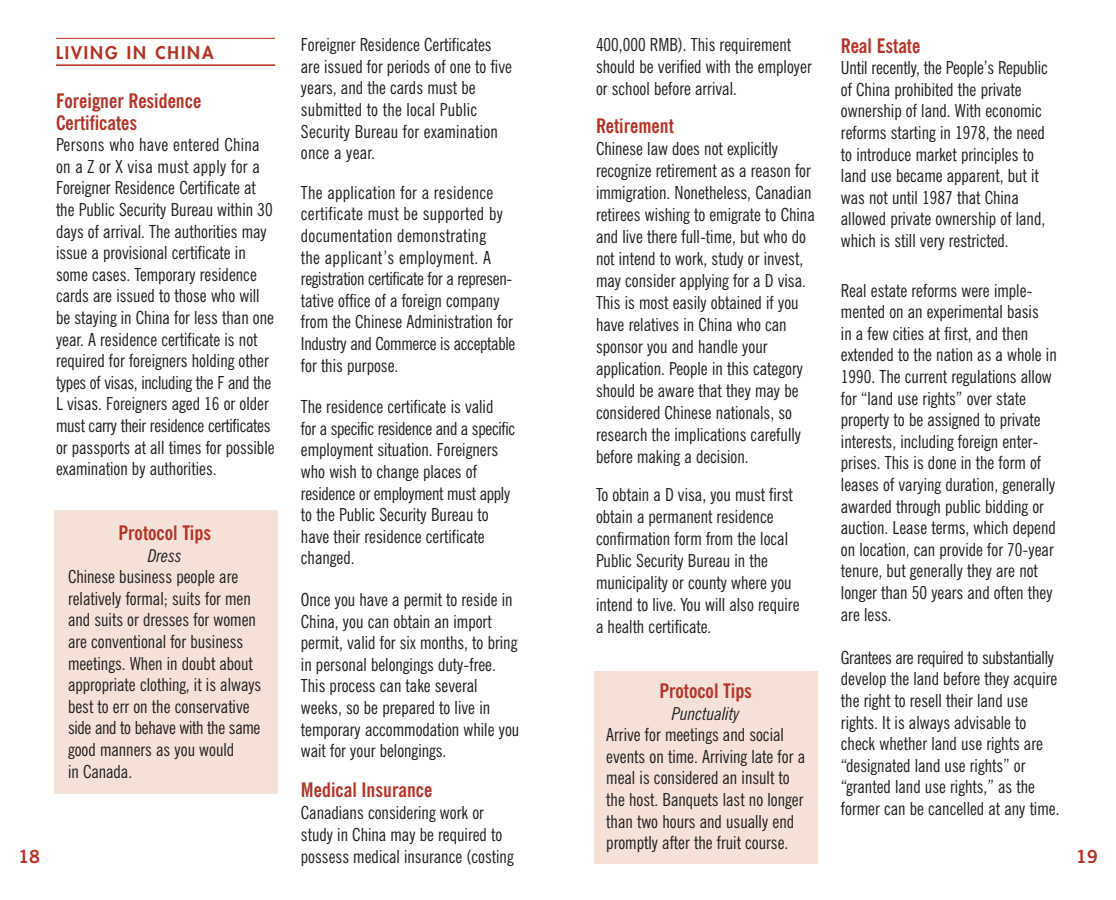
<style>
.page{position:relative;width:1116px;height:900px;background:#fff}
.page>*{position:absolute;margin:0;border:0;box-sizing:border-box;transform-origin:0 0}
.t1{font:700 condensed 20px/21.6px "News Gothic BT";color:#b23427}
.t2{font:condensed 18px/21.6px "News Gothic BT";color:#231f20}
.t3{font:italic condensed 18px "News Gothic BT";color:#231f20}
.t4{font:700 18px "News Gothic BT";color:#b23427}
.t5{font:800 17px "Futura";letter-spacing:.115em;color:#b23427}
</style>
<div class="page">
<div style="left:54px;top:511px;width:224px;height:283px;background:#f4e2d9"></div>
<div style="left:594px;top:672px;width:224px;height:192px;background:#f4e2d9"></div>
<hr style="left:56px;top:38px;width:219px;height:1px;background:#b23427">
<hr style="left:56px;top:65px;width:219px;height:1px;background:#b23427">
<p class="t2" style="left:301px;top:36px;width:213px">Foreigner Residence Certificates are issued for periods of one to five years, and the cards must be submitted to the local Public<br>Security Bureau for examination once a year.</p>
<p class="t2" style="left:301px;top:184px;width:216px">The application for a residence certificate must be supported by documentation demonstrating<br>the applicant’s employment. A registration certificate for a represen&shy;tative office of a foreign company from the Chinese Administration for<br>Industry and Commerce is acceptable for this purpose.</p>
<p class="t2" style="left:301px;top:398px;width:216px">The residence certificate is valid<br>for a specific residence and a specific employment situation. Foreigners who wish to change places of residence or employment must apply to the Public Security Bureau to have their residence certificate changed.</p>
<p class="t2" style="left:301px;top:591px;width:220px">Once you have a permit to reside in<br>China, you can obtain an import permit, valid for six months, to bring in personal belongings duty-free.<br>This process can take several weeks, so be prepared to live in temporary accommodation while you wait for your belongings.</p>
<p class="t1" style="left:301px;top:782px;width:133px">Medical Insurance</p>
<p class="t2" style="left:301px;top:804px;width:214px">Canadians considering work or study in China may be required to possess medical insurance (costing</p>
<p class="t2" style="left:596px;top:36px;width:217px">400,000 RMB). This requirement should be verified with the employer or school before arrival.</p>
<p class="t1" style="left:596px;top:118px;width:79px">Retirement</p>
<p class="t2" style="left:596px;top:140px;width:220px">Chinese law does not explicitly recognize retirement as a reason for immigration. Nonetheless, Canadian retirees wishing to emigrate to China and live there full-time, but who do not intend to work, study or invest, may consider applying for a D visa.<br>This is most easily obtained if you have relatives in China who can sponsor you and handle your application. People in this category should be aware that they may be considered Chinese nationals, so research the implications carefully before making a decision.</p>
<p class="t2" style="left:596px;top:486px;width:205px">To obtain a D visa, you must first obtain a permanent residence confirmation form from the local<br>Public Security Bureau in the municipality or county where you intend to live. You will also require a health certificate.</p>
<p class="t1" style="left:841px;top:37px;width:81px">Real Estate</p>
<p class="t2" style="left:841px;top:59px;width:208px">Until recently, the People’s Republic of China prohibited the private ownership of land. With economic reforms starting in 1978, the need to introduce market principles to land use became apparent, but it was not until 1987 that China allowed private ownership of land, which is still very restricted.</p>
<p class="t2" style="left:841px;top:282px;width:217px">Real estate reforms were imple&shy;mented on an experimental basis<br>in a few cities at first, and then extended to the nation as a whole in<br>1990. The current regulations allow for “land use rights” over state property to be assigned to private interests, including foreign enter&shy;prises. This is done in the form of leases of varying duration, generally awarded through public bidding or auction. Lease terms, which depend on location, can provide for 70-year tenure, but generally they are not longer than 50 years and often they are less.</p>
<p class="t2" style="left:841px;top:649px;width:220px">Grantees are required to substantially develop the land before they acquire the right to resell their land use rights. It is always advisable to check whether land use rights are “designated land use rights” or “granted land use rights,” as the former can be cancelled at any time.</p>
<p class="t5" style="left:56px;top:44px;width:159px">LIVING IN CHINA</p>
<p class="t1" style="left:56px;top:92px;width:147px">Foreigner Residence<br>Certificates</p>
<p class="t2" style="left:56px;top:136px;width:220px">Persons who have entered China on a Z or X visa must apply for a Foreigner Residence Certificate at the Public Security Bureau within 30 days of arrival. The authorities may issue a provisional certificate in some cases. Temporary residence cards are issued to those who will be staying in China for less than one year. A residence certificate is not required for foreigners holding other types of visas, including the F and the L visas. Foreigners aged 16 or older must carry their residence certificates or passports at all times for possible examination by authorities.</p>
<p class="t1" style="left:119px;top:524px;width:94px">Protocol Tips</p>
<p class="t3" style="left:148px;top:549px;width:36px">Dress</p>
<p class="t2" style="left:68px;top:568px;width:195px">Chinese business people are relatively formal; suits for men and suits or dresses for women are conventional for business meetings. When in doubt about appropriate clothing, it is always best to err on the conservative side and to behave with the same good manners as you would<br>in Canada.</p>
<p class="t1" style="left:659px;top:682px;width:94px">Protocol Tips</p>
<p class="t3" style="left:672px;top:707px;width:69px">Punctuality</p>
<p class="t2" style="left:606px;top:726px;width:200px">Arrive for meetings and social events on time. Arriving late for a meal is considered an insult to the host. Banquets last no longer than two hours and usually end promptly after the fruit course.</p>
<p class="t4" style="left:18px;top:850px;width:23px">18</p>
<p class="t4" style="left:1076px;top:850px;width:23px">19</p>
</div>
